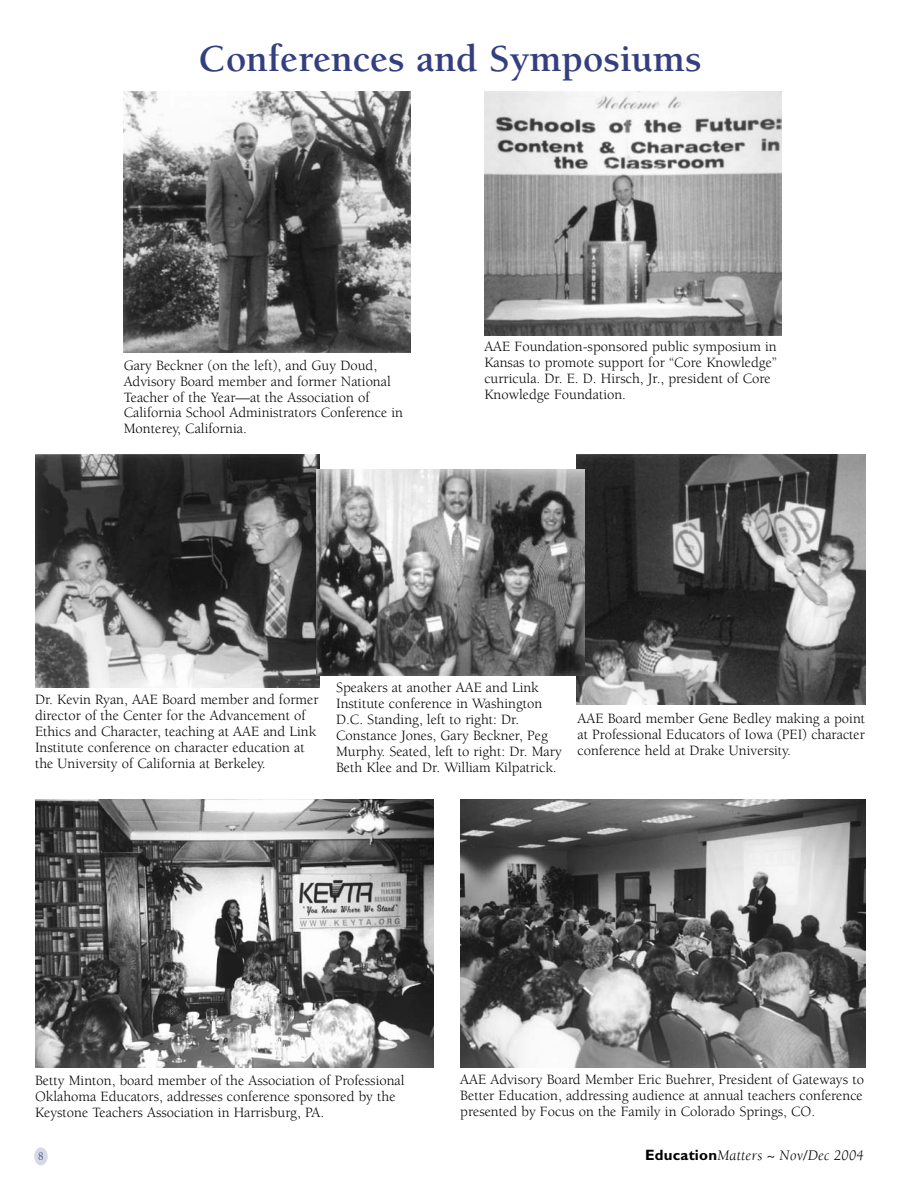
<style>
.page{position:relative;width:918px;height:1188px;background:#fff}
.page>*{position:absolute;margin:0;border:0;box-sizing:border-box;transform-origin:0 0}
.t1{font:700 39px "Berkeley";color:#333f7f}
.t2{font:italic 15px "Berkeley";letter-spacing:.015em;color:#000}
.t3{font:14.7px/15.9px "Berkeley";color:#000}
.t4{font:300 condensed 12px "Garamond";color:#333f7f}
.s1{font-family:"Gill Sans";font-weight:700;font-style:normal}
.s2{font-style:normal}
</style>
<div class="page">
<img style="left:124px;top:92px;width:287px;height:261px">
<img style="left:484px;top:92px;width:298px;height:243px">
<img style="left:35px;top:455px;width:285px;height:232px">
<img style="left:577px;top:455px;width:288px;height:250px">
<img style="left:35px;top:799px;width:398px;height:269px">
<img style="left:460px;top:799px;width:405px;height:268px">
<div style="left:34px;top:1148px;width:14px;height:17px;background:#d6d9e5;border-radius:50%"></div>
<img style="left:317px;top:469px;width:267px;height:206px">
<h1 class="t1" style="left:199px;top:37px;width:505px">Conferences and Symposiums</h1>
<p class="t3" style="left:124px;top:357px;width:281px">Gary Beckner (on the left), and Guy Doud, Advisory Board member and former National Teacher of the Year—at the Association of California School Administrators Conference in Monterey, California.</p>
<p class="t3" style="left:484px;top:339px;width:294px">AAE Foundation-sponsored public symposium in Kansas to promote support for “Core Knowledge” curricula. Dr. E. D. Hirsch, Jr., president of Core Knowledge Foundation.</p>
<p class="t3" style="left:35px;top:692px;width:285px">Dr. Kevin Ryan, AAE Board member and former director of the Center for the Advancement of Ethics and Character, teaching at AAE and Link Institute conference on character education at the University of California at Berkeley.</p>
<p class="t3" style="left:336px;top:680px;width:227px">Speakers at another AAE and Link Institute conference in Washington D.C. Standing, left to right: Dr.<br>Constance Jones, Gary Beckner, Peg Murphy. Seated, left to right: Dr. Mary Beth Klee and Dr. William Kilpatrick.</p>
<p class="t3" style="left:578px;top:711px;width:289px;text-align:justify">AAE Board member Gene Bedley making a point at Professional Educators of Iowa (PEI) character conference held at Drake University.</p>
<p class="t3" style="left:35px;top:1072px;width:371px">Betty Minton, board member of the Association of Professional<br>Oklahoma Educators, addresses conference sponsored by the<br>Keystone Teachers Association in Harrisburg, PA.</p>
<p class="t3" style="left:460px;top:1072px;width:405px;text-align:justify">AAE Advisory Board Member Eric Buehrer, President of Gateways to Better Education, addressing audience at annual teachers conference presented by Focus on the Family in Colorado Springs, CO.</p>
<p class="t4" style="left:39px;top:1150px;width:6px">8</p>
<p class="t2" style="left:645px;top:1148px;width:220px"><span class="s1">Education</span>Matters <span class="s2">~</span> Nov/Dec 2004</p>
</div>
